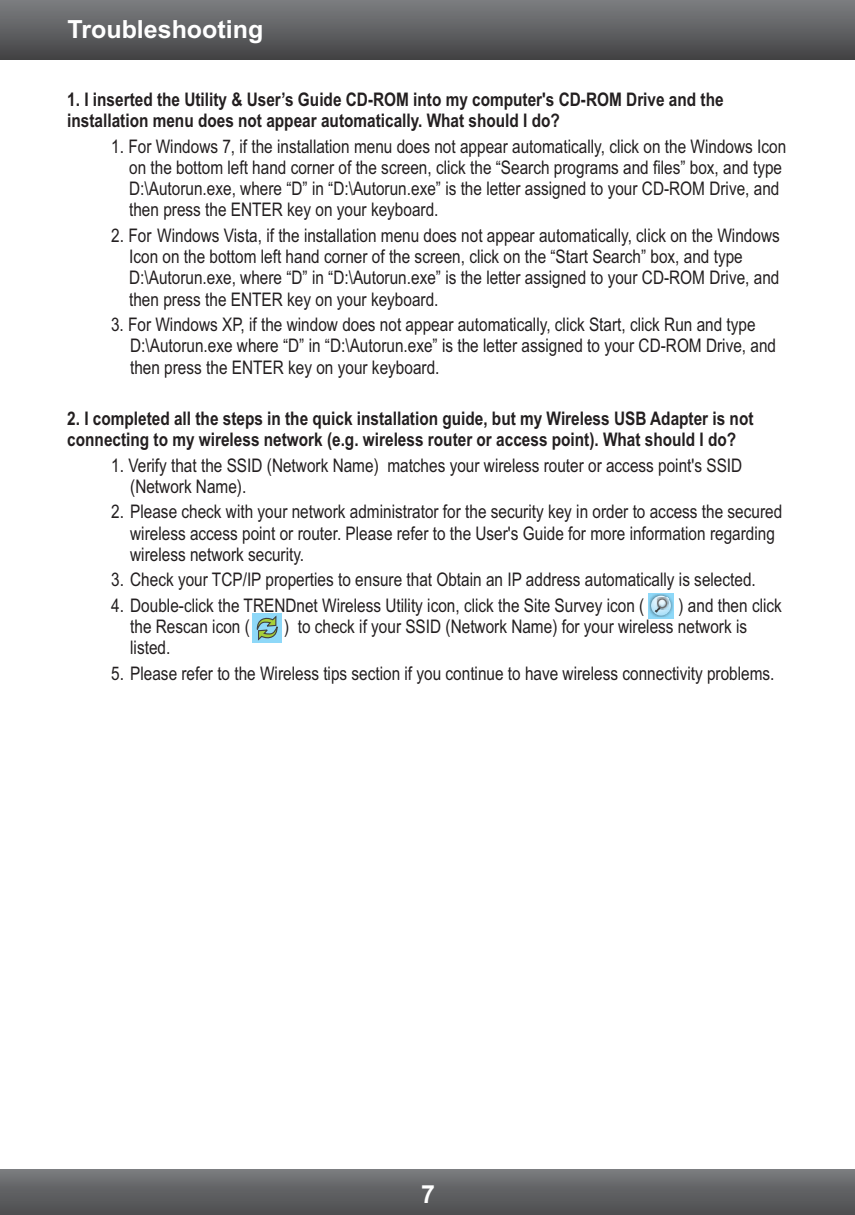
<style>
.page{position:relative;width:855px;height:1215px;background:#fff}
.page>*{position:absolute;margin:0;border:0;box-sizing:border-box;transform-origin:0 0}
.t1{font:700 25px "Arial";color:#fff}
.t2{font:18.75px/21.2px "Arial Narrow";color:#231f20}
.t3{font:700 18.75px/21.5px "Arial Narrow";color:#231f20}
</style>
<div class="page">
<div style="left:0;top:0;width:855px;height:59px;background:linear-gradient(to bottom,#7d7f81,#434345)"></div>
<div style="left:0;top:1170px;width:855px;height:45px;background:linear-gradient(to bottom,#77787b,#4c4c4e)"></div>
<svg style="left:648px;top:593px;width:26px;height:25px"></svg>
<img style="left:650px;top:594px;width:23px;height:23px">
<svg style="left:651px;top:596px;width:20px;height:20px"></svg>
<svg style="left:655px;top:597px;width:13px;height:16px"></svg>
<div style="left:657px;top:598px;width:10px;height:11px;border:1px solid #6d6f71;border-radius:50%"></div>
<div style="left:253px;top:613px;width:29px;height:30px;background:#8ed8f8"></div>
<svg style="left:256px;top:615px;width:22px;height:26px"></svg>
<h1 class="t1" style="left:68px;top:20px;width:197px">Troubleshooting</h1>
<p class="t3" style="left:67px;top:90px;width:658px">1. I inserted the Utility &amp; User’s Guide CD-ROM into my computer's CD-ROM Drive and the</p>
<p class="t3" style="left:67px;top:112px;width:494px">installation menu does not appear automatically. What should I do?</p>
<p class="t2" style="left:129px;top:137px;width:659px;text-indent:-18px">1. For Windows 7, if the installation menu does not appear automatically, click on the Windows Icon on the bottom left hand corner of the screen, click the “Search programs and files” box, and type D:\Autorun.exe, where “D” in “D:\Autorun.exe” is the letter assigned to your CD-ROM Drive, and then press the ENTER key on your keyboard.</p>
<p class="t2" style="left:129px;top:226px;width:652px;text-indent:-18px">2. For Windows Vista, if the installation menu does not appear automatically, click on the Windows Icon on the bottom left hand corner of the screen, click on the “Start Search” box, and type D:\Autorun.exe, where “D” in “D:\Autorun.exe” is the letter assigned to your CD-ROM Drive, and then press the ENTER key on your keyboard.</p>
<p class="t2" style="left:130px;top:316px;width:648px;text-indent:-19px">3. For Windows XP, if the window does not appear automatically, click Start, click Run and type<br>D:\Autorun.exe where “D” in “D:\Autorun.exe” is the letter assigned to your CD-ROM Drive, and then press the ENTER key on your keyboard.</p>
<p class="t3" style="left:67px;top:409px;width:688px">2. I completed all the steps in the quick installation guide, but my Wireless USB Adapter is not connecting to my wireless network (e.g. wireless router or access point). What should I do?</p>
<p class="t2" style="left:130px;top:477px;width:118px">(Network Name).</p>
<p class="t2" style="left:130px;top:503px;width:654px;text-indent:-19px">2. Please check with your network administrator for the security key in order to access the secured wireless access point or router. Please refer to the User's Guide for more information regarding wireless network security.</p>
<p class="t2" style="left:111px;top:571px;width:646px">3. Check your TCP/IP properties to ensure that Obtain an IP address automatically is selected.</p>
<p class="t2" style="left:111px;top:596px;width:534px">4. Double-click the TRENDnet Wireless Utility icon, click the Site Survey icon (</p>
<p class="t2" style="left:679px;top:596px;width:105px">) and then click</p>
<p class="t2" style="left:130px;top:617px;width:121px">the Rescan icon (</p>
<p class="t2" style="left:284px;top:617px;width:465px">) to check if your SSID (Network Name) for your wireless network is</p>
<p class="t2" style="left:130px;top:639px;width:42px">listed.</p>
<p class="t2" style="left:111px;top:664px;width:665px">5. Please refer to the Wireless tips section if you continue to have wireless connectivity problems.</p>
<p class="t2" style="left:111px;top:456px;width:633px">1. Verify that the SSID (Network Name) matches your wireless router or access point's SSID</p>
<h1 class="t1" style="left:421px;top:1185px;width:15px">7</h1>
</div>
